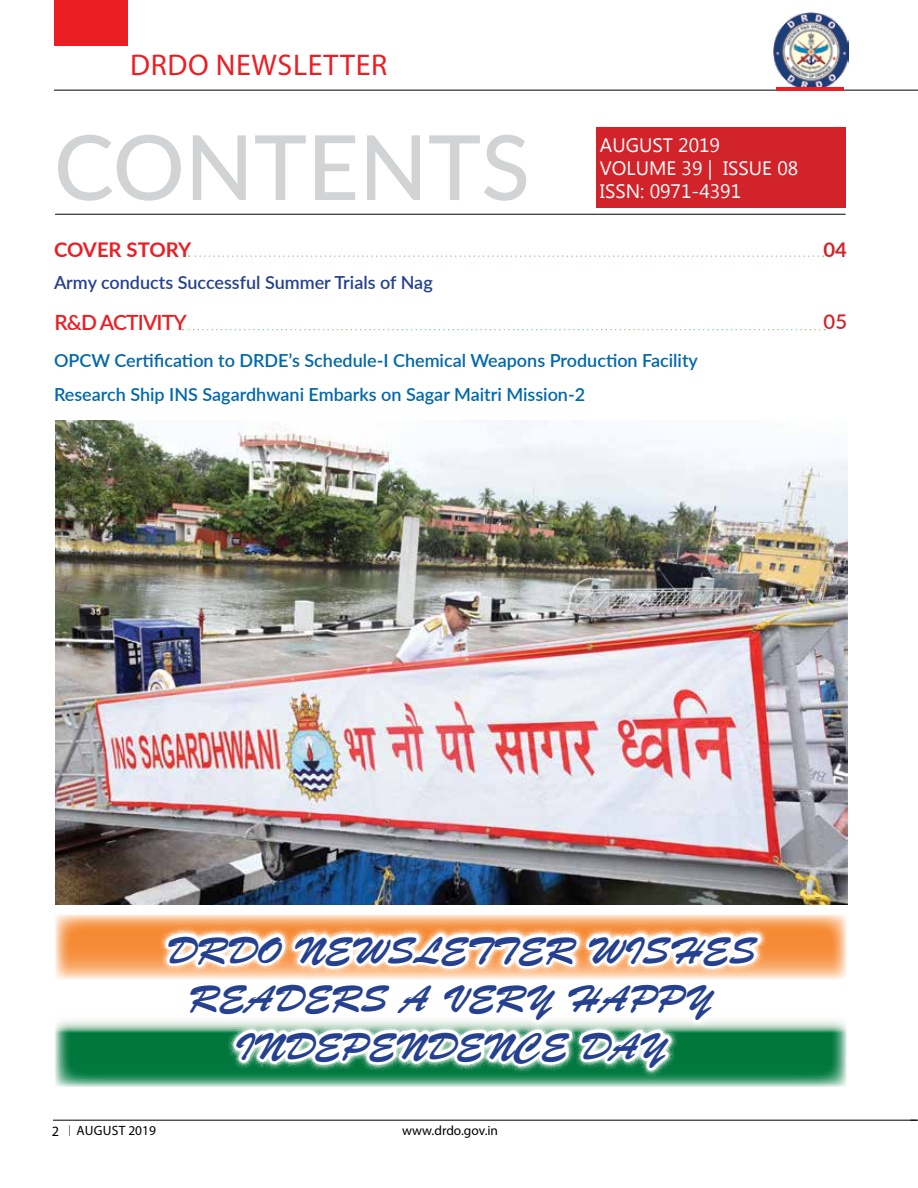
<style>
.page{position:relative;width:918px;height:1188px;background:#fff}
.page>*{position:absolute;margin:0;border:0;box-sizing:border-box;transform-origin:0 0}
.t1{font:500 90px "Lato";color:#d1d3d4}
.t2{font:37.5px/48px "Brush Script Std";color:#25408f;text-align:center}
.t3{font:30px "Myriad Pro";color:#ed1d24}
.t4{font:600 21px "Lato";letter-spacing:-.04em;color:#ed1d24}
.t5{font:700 20.25px "Lato";letter-spacing:-.01em;color:#ed1d24}
.t6{font:600 20.25px "Lato";color:#d2232a}
.t7{font:700 20.25px "Lato";color:#d2232a}
.t8{font:19.35px/23.2px "Lao UI";color:#fff}
.t9{font:600 18px/34.5px "Lato";color:#0068ac}
.t10{font:600 18px "Lato";color:#25408f}
.t11{font:13.5px "Myriad Pro";color:#000}
.s1{font-size:14.25px}
</style>
<div class="page">
<hr style="left:54px;top:90px;width:864px;height:1px;background:#000">
<div style="left:54px;top:0;width:74px;height:46px;background:#ed1d24"></div>
<hr style="left:53px;top:1120px;width:864px;height:1px;background:#000">
<hr style="left:776px;top:87px;width:68px;height:3px;background:#ed1d24">
<img style="left:773px;top:13px;width:76px;height:73px">
<svg style="left:189px;top:255px;width:635px;height:2px"></svg>
<div style="left:596px;top:128px;width:250px;height:80px;background:#d2232a"></div>
<hr style="left:55px;top:214px;width:791px;height:1px;background:#000">
<svg style="left:183px;top:329px;width:642px;height:1px"></svg>
<img style="left:55px;top:420px;width:792px;height:485px">
<svg style="left:55px;top:915px;width:791px;height:171px"></svg>
<img style="left:162px;top:466px;width:603px;height:655px">
<h3 class="t3" style="left:130px;top:47px;width:104px">DRDO Newsletter</h3>
<h1 class="t1" style="left:54px;top:102px;width:478px">CONTENTS</h1>
<p class="t8" style="left:600px;top:132px;width:200px">AUGUST 2019<br>VOLU ME 39 | ISSU E 08</p>
<p class="t8" style="left:600px;top:179px;width:143px">ISSN: 0971-4391</p>
<p class="t5" style="left:54px;top:234px;width:139px">COVER STORY</p>
<p class="t7" style="left:823px;top:234px;width:25px">04</p>
<p class="t10" style="left:54px;top:270px;width:380px">Army conducts Successful Summer Trials of Nag</p>
<p class="t4" style="left:54px;top:307px;width:134px">R&amp;D Activity</p>
<p class="t6" style="left:824px;top:306px;width:25px">05</p>
<p class="t9" style="left:54px;top:342px;width:646px">OPCW Certification to DRDE’s Schedule-I Chemical Weapons Production Facility<br>Research Ship INS Sagardhwani Embarks on Sagar Maitri Mission-2</p>
<h2 class="t2" style="left:166px;top:927px;width:591px">DRDO NEWSLETTER WISHES<br>READERS A VERY HAPPY<br>INDEPENDENCE DAY</h2>
<p class="t11" style="left:52px;top:1123px;width:106px"><span class="s1">2</span> AUGUST 2019</p>
<p class="t11" style="left:402px;top:1123px;width:98px">www.drdo.gov.in</p>
</div>
